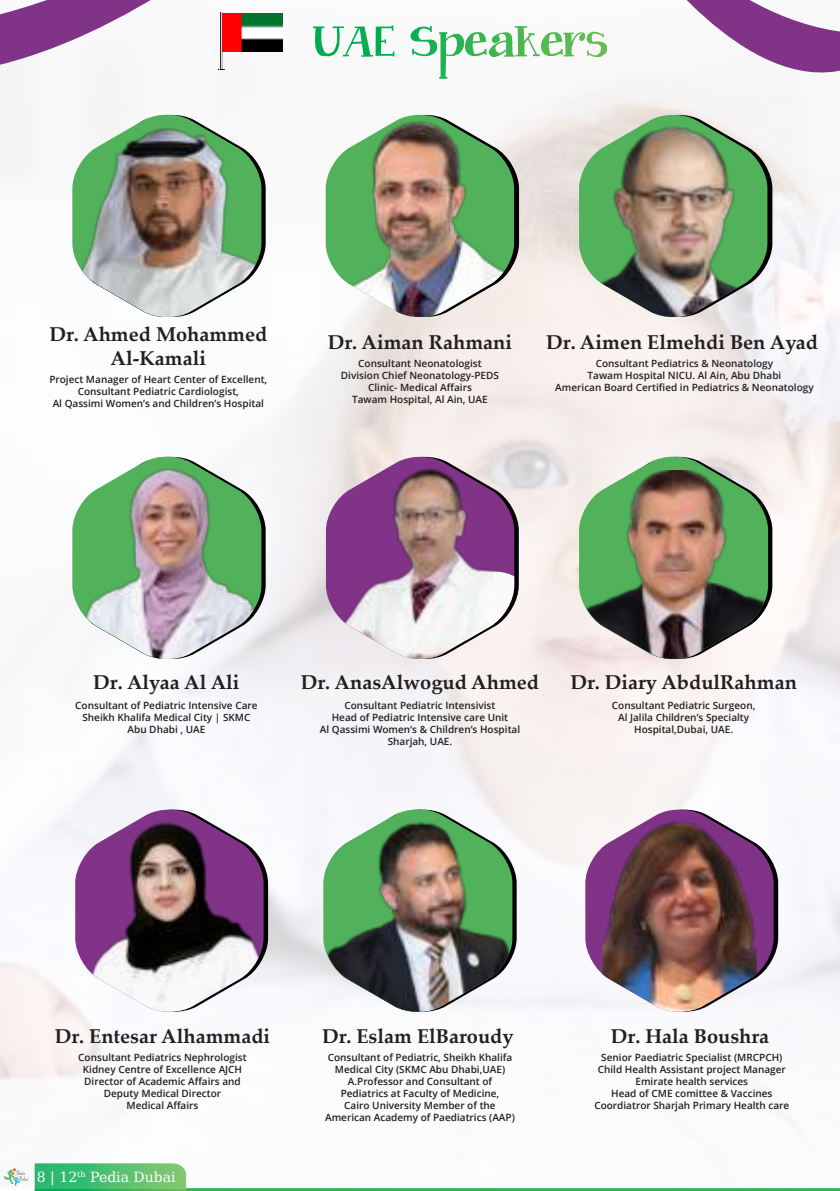
<style>
.page{position:relative;width:840px;height:1191px;background:#fff}
.page>*{position:absolute;margin:0;border:0;box-sizing:border-box;transform-origin:0 0}
.t1{font:700 20px/24px "Palatino Linotype";color:#221f1f;text-align:center}
.t2{font:14px "ae Ostorah";color:#fff}
.t3{font:600 10px/12px "Open Sans";color:#221f1f;text-align:center}
</style>
<div class="page">
<hr style="left:178px;top:1188px;width:661px;height:3px;background:#31b34a">
<svg style="left:34px;top:1188px;width:144px;height:3px"></svg>
<img style="left:0;top:13px;width:839px;height:1175px">
<img style="left:313px;top:27px;width:59px;height:30px">
<img style="left:375px;top:25px;width:19px;height:32px">
<img style="left:410px;top:27px;width:26px;height:29px">
<img style="left:439px;top:33px;width:25px;height:46px">
<img style="left:464px;top:33px;width:22px;height:23px">
<img style="left:488px;top:33px;width:26px;height:24px">
<img style="left:514px;top:27px;width:25px;height:29px">
<img style="left:540px;top:33px;width:38px;height:23px">
<img style="left:265px;top:14px;width:17px;height:38px">
<svg style="left:0;top:0;width:265px;height:319px"></svg>
<img style="left:73px;top:115px;width:188px;height:204px">
<svg style="left:72px;top:455px;width:193px;height:206px"></svg>
<img style="left:73px;top:468px;width:188px;height:193px">
<svg style="left:578px;top:455px;width:194px;height:206px"></svg>
<img style="left:579px;top:470px;width:188px;height:191px">
<svg style="left:325px;top:113px;width:193px;height:206px"></svg>
<img style="left:325px;top:115px;width:189px;height:204px">
<svg style="left:578px;top:0;width:261px;height:319px"></svg>
<img style="left:578px;top:122px;width:189px;height:197px">
<svg style="left:326px;top:455px;width:192px;height:206px"></svg>
<img style="left:326px;top:465px;width:167px;height:196px">
<svg style="left:323px;top:807px;width:193px;height:206px"></svg>
<img style="left:324px;top:812px;width:188px;height:201px">
<svg style="left:75px;top:807px;width:193px;height:206px"></svg>
<img style="left:75px;top:809px;width:188px;height:204px">
<svg style="left:585px;top:807px;width:192px;height:206px"></svg>
<img style="left:602px;top:817px;width:154px;height:196px">
<h1 class="t1" style="left:49px;top:325px;width:219px">Dr. Ahmed Mohammed<br>Al-Kamali</h1>
<h1 class="t1" style="left:328px;top:332px;width:186px">Dr. Aiman Rahmani</h1>
<h1 class="t1" style="left:546px;top:332px;width:273px">Dr. Aimen Elmehdi Ben Ayad</h1>
<p class="t3" style="left:49px;top:374px;width:219px">Project Manager of Heart Center of Excellent,<br>Consultant Pediatric Cardiologist,<br>Al Qassimi Women’s and Children’s Hospital</p>
<p class="t3" style="left:341px;top:358px;width:159px">Consultant Neonatologist<br>Division Chief Neonatology-PEDS<br>Clinic- Medical Affairs<br>Tawam Hospital, Al Ain, UAE</p>
<p class="t3" style="left:555px;top:358px;width:260px">Consultant Pediatrics &amp; Neonatology<br>Tawam Hospital NICU. Al Ain, Abu Dhabi<br>American Board Certified in Pediatrics &amp; Neonatology</p>
<h1 class="t1" style="left:93px;top:672px;width:148px">Dr. Alyaa Al Ali</h1>
<p class="t3" style="left:75px;top:700px;width:184px">Consultant of Pediatric Intensive Care<br>Sheikh Khalifa Medical City | SKMC<br>Abu Dhabi , UAE</p>
<h1 class="t1" style="left:301px;top:672px;width:239px">Dr. AnasAlwogud Ahmed</h1>
<p class="t3" style="left:319px;top:700px;width:202px">Consultant Pediatric Intensivist<br>Head of Pediatric Intensive care Unit<br>Al Qassimi Women‘s &amp; Children’s Hospital<br>Sharjah, UAE.</p>
<h1 class="t1" style="left:570px;top:672px;width:228px">Dr. Diary AbdulRahman</h1>
<p class="t3" style="left:611px;top:700px;width:145px">Consultant Pediatric Surgeon,<br>Al Jalila Children’s Specialty<br>Hospital,Dubai, UAE.</p>
<h1 class="t1" style="left:55px;top:1026px;width:217px">Dr. Entesar Alhammadi</h1>
<p class="t3" style="left:78px;top:1052px;width:170px">Consultant Pediatrics Nephrologist<br>Kidney Centre of Excellence AJCH<br>Director of Academic Affairs and<br>Deputy Medical Director<br>Medical Affairs</p>
<h2 class="t2" style="left:37px;top:1171px;width:140px">8 | 12<sup>th</sup> Pedia Dubai</h2>
<h1 class="t1" style="left:322px;top:1026px;width:193px">Dr. Eslam ElBaroudy</h1>
<p class="t3" style="left:325px;top:1052px;width:191px">Consultant of Pediatric, Sheikh Khalifa Medical City (SKMC Abu Dhabi,UAE)<br>A.Professor and Consultant of Pediatrics at Faculty of Medicine,<br>Cairo University Member of the American Academy of Paediatrics (AAP)</p>
<h1 class="t1" style="left:610px;top:1026px;width:160px">Dr. Hala Boushra</h1>
<p class="t3" style="left:594px;top:1052px;width:196px">Senior Paediatric Specialist (MRCPCH)<br>Child Health Assistant project Manager Emirate health services<br>Head of CME comittee &amp; Vaccines Coordiatror Sharjah Primary Health care</p>
</div>
